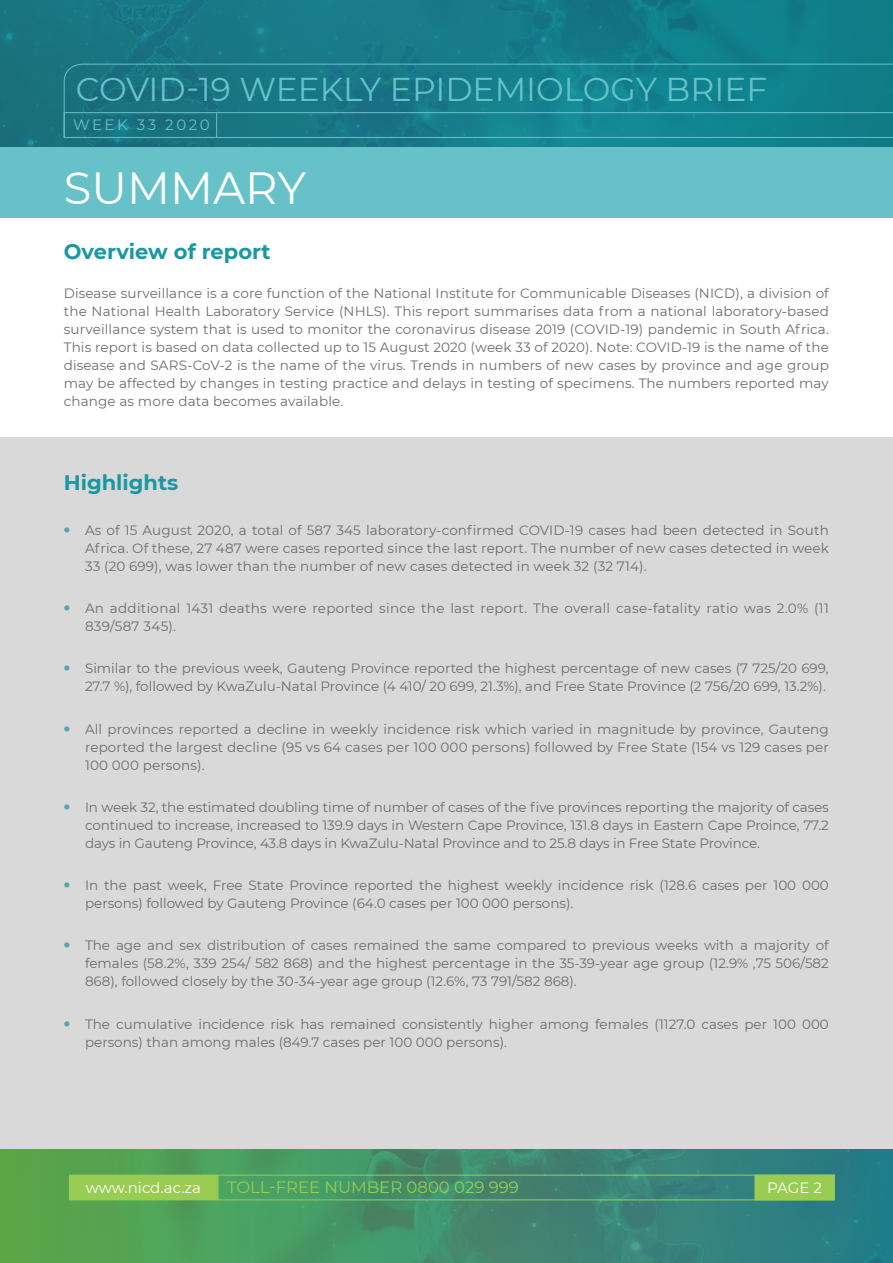
<style>
.page{position:relative;width:893px;height:1263px;background:#fff}
.page>*{position:absolute;margin:0;border:0;box-sizing:border-box;transform-origin:0 0}
.t1{font:45px "Montserrat";color:#fff}
.t2{font:33px "Montserrat";color:#66c2c8}
.t3{font:700 21px "Montserrat";color:#1a97a1}
.t4{font:16.5px "Montserrat";color:#99cc52}
.t5{font:15px "Montserrat";letter-spacing:-.005em;color:#fff}
.t6{font:15px "Montserrat";letter-spacing:.165em;color:#66c2c8}
.t7{font:13.5px/18px "Montserrat";color:#6c6d70;text-align:justify}
.t8{font:13.5px/18px "Montserrat";letter-spacing:.02em;color:#6c6d70}
.s1{font-weight:800;font-size:18px;color:#57a5af}
</style>
<div class="page">
<div style="left:0;top:0;width:893px;height:148px;background:linear-gradient(to right,#1c7482,#0f818d)"></div>
<svg style="left:0;top:1148px;width:893px;height:115px;background:#43906c"></svg>
<svg style="left:63px;top:63px;width:830px;height:76px;background:#167d8a"></svg>
<div style="left:218px;top:1175px;width:616px;height:25px;border:1px solid #99cc52"></div>
<div style="left:755px;top:1175px;width:79px;height:25px;background:#99cc52"></div>
<div style="left:70px;top:1175px;width:147px;height:25px;background:#99cc52"></div>
<svg style="left:64px;top:112px;width:829px;height:26px;background:#1b818e"></svg>
<div style="left:0;top:437px;width:893px;height:711px;background:#d8d9d8"></div>
<div style="left:0;top:148px;width:893px;height:70px;background:#66c2c8"></div>
<h2 class="t2" style="left:76px;top:67px;width:693px">COVID-19 WEEKLY EPIDEMIOLOGY BRIEF</h2>
<p class="t6" style="left:73px;top:115px;width:138px">WEEK 33 2020</p>
<h1 class="t1" style="left:64px;top:157px;width:244px">SUMMARY</h1>
<h3 class="t3" style="left:64px;top:236px;width:208px">Overview of report</h3>
<p class="t7" style="left:64px;top:283px;width:767px">Disease surveillance is a core function of the National Institute for Communicable Diseases (NICD), a division of the National Health Laboratory Service (NHLS). This report summarises data from a national laboratory-based surveillance system that is used to monitor the coronavirus disease 2019 (COVID-19) pandemic in South Africa.<br>This report is based on data collected up to 15 August 2020 (week 33 of 2020). Note: COVID-19 is the name of the disease and SARS-CoV-2 is the name of the virus. Trends in numbers of new cases by province and age group may be affected by changes in testing practice and delays in testing of specimens. The numbers reported may change as more data becomes available.</p>
<h3 class="t3" style="left:64px;top:467px;width:116px">Highlights</h3>
<p class="t7" style="left:85px;top:520px;width:745px;text-indent:-21px"><span class="s1">•</span> As of 15 August 2020, a total of 587 345 laboratory-confirmed COVID-19 cases had been detected in South Africa. Of these, 27 487 were cases reported since the last report. The number of new cases detected in week 33 (20 699), was lower than the number of new cases detected in week 32 (32 714).</p>
<p class="t8" style="left:85px;top:599px;width:745px;text-indent:-21px"><span class="s1">•</span> An additional 1431 deaths were reported since the last report. The overall case-fatality ratio was 2.0% (11<br>839/587 345).</p>
<p class="t7" style="left:64px;top:659px;width:766px;text-align:right"><span class="s1">•</span> Similar to the previous week, Gauteng Province reported the highest percentage of new cases (7 725/20 699,<br>27.7 %), followed by KwaZulu-Natal Province (4 410/ 20 699, 21.3%), and Free State Province (2 756/20 699, 13.2%).</p>
<p class="t7" style="left:85px;top:719px;width:745px;text-indent:-21px"><span class="s1">•</span> All provinces reported a decline in weekly incidence risk which varied in magnitude by province, Gauteng reported the largest decline (95 vs 64 cases per 100 000 persons) followed by Free State (154 vs 129 cases per 100 000 persons).</p>
<p class="t7" style="left:85px;top:797px;width:745px;text-indent:-21px"><span class="s1">•</span> In week 32, the estimated doubling time of number of cases of the five provinces reporting the majority of cases continued to increase, increased to 139.9 days in Western Cape Province, 131.8 days in Eastern Cape Proince, 77.2 days in Gauteng Province, 43.8 days in KwaZulu-Natal Province and to 25.8 days in Free State Province.</p>
<p class="t7" style="left:85px;top:876px;width:745px;text-indent:-21px"><span class="s1">•</span> In the past week, Free State Province reported the highest weekly incidence risk (128.6 cases per 100 000 persons) followed by Gauteng Province (64.0 cases per 100 000 persons).</p>
<p class="t7" style="left:85px;top:936px;width:745px;text-indent:-21px"><span class="s1">•</span> The age and sex distribution of cases remained the same compared to previous weeks with a majority of females (58.2%, 339 254/ 582 868) and the highest percentage in the 35-39-year age group (12.9% ,75 506/582<br>868), followed closely by the 30-34-year age group (12.6%, 73 791/582 868).</p>
<p class="t7" style="left:85px;top:1014px;width:745px;text-indent:-21px"><span class="s1">•</span> The cumulative incidence risk has remained consistently higher among females (1127.0 cases per 100 000 persons) than among males (849.7 cases per 100 000 persons).</p>
<p class="t5" style="left:86px;top:1177px;width:117px">www.nicd.ac.za</p>
<p class="t4" style="left:227px;top:1176px;width:293px">TOLL-FREE NUMBER 0800 029 999</p>
<p class="t5" style="left:767px;top:1177px;width:56px">PAGE 2</p>
</div>
